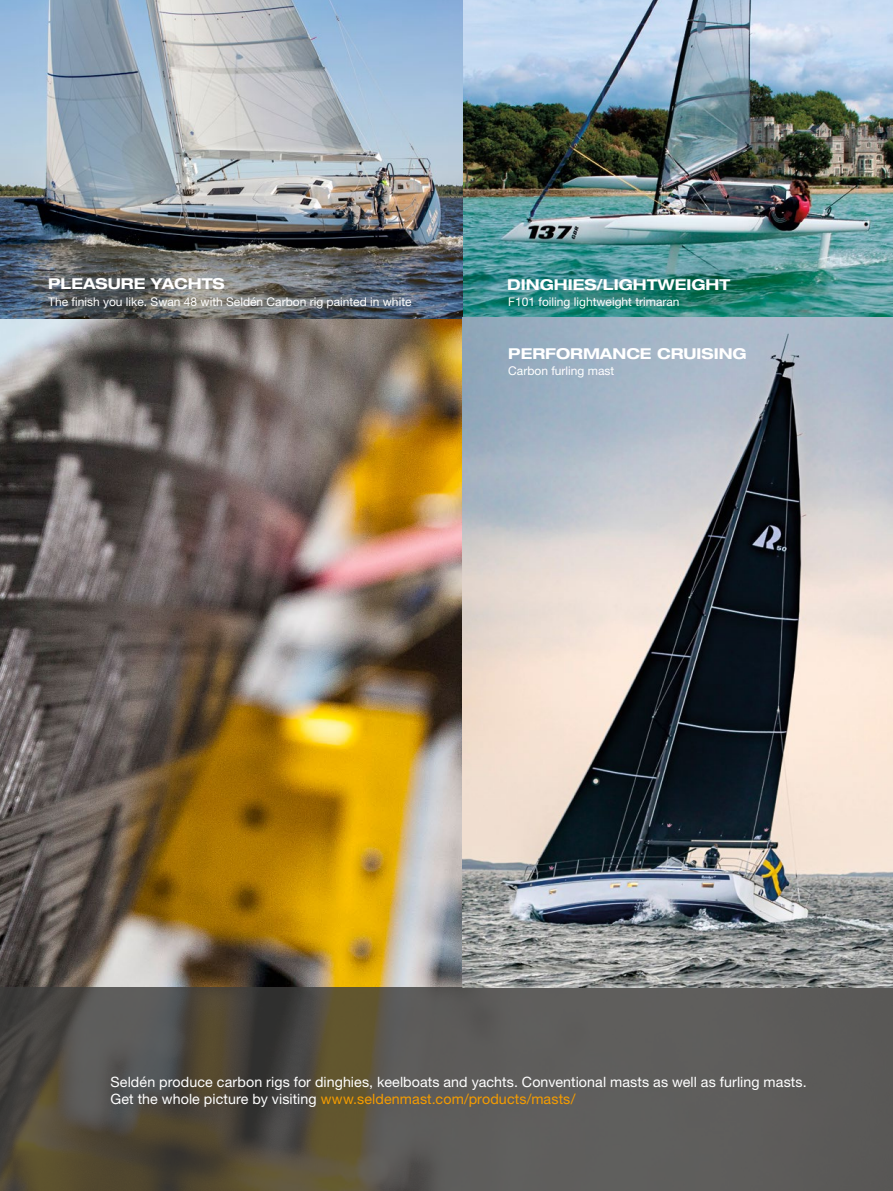
<style>
.page{position:relative;width:893px;height:1191px;background:#fff}
.page>*{position:absolute;margin:0;border:0;box-sizing:border-box;transform-origin:0 0}
.t1{font:700 expanded 15px "Helvetica Neue LT Pro";color:#fff}
.t2{font:14.25px/17.1px "Helvetica Neue LT Pro";letter-spacing:.005em;color:#fff}
.t3{font:12px "Helvetica Neue LT Pro";color:#fff}
.s1{color:#f59c00}
</style>
<div class="page">
<img style="left:0;top:318px;width:462px;height:669px">
<svg style="left:0;top:987px;width:893px;height:204px;background:#57544d"></svg>
<img style="left:3px;top:0;width:890px;height:318px">
<img style="left:0;top:0;width:3px;height:318px">
<img style="left:462px;top:317px;width:431px;height:670px">
<p class="t1" style="left:48px;top:275px;width:178px">PLEASURE YACHTS</p>
<p class="t3" style="left:48px;top:295px;width:365px">The finish you like. Swan 48 with Seldén Carbon rig painted in white</p>
<p class="t1" style="left:507px;top:275px;width:225px">DINGHIES/LIGHTWEIGHT</p>
<p class="t3" style="left:508px;top:295px;width:173px">F101 foiling lightweight trimaran</p>
<p class="t1" style="left:508px;top:344px;width:240px">PERFORMANCE CRUISING</p>
<p class="t3" style="left:508px;top:363px;width:108px">Carbon furling mast</p>
<p class="t2" style="left:111px;top:1073px;width:698px">Seldén produce carbon rigs for dinghies, keelboats and yachts. Conventional masts as well as furling masts.<br>Get the whole picture by visiting <span class="s1">www.seldenmast.com/products/masts/</span></p>
</div>
